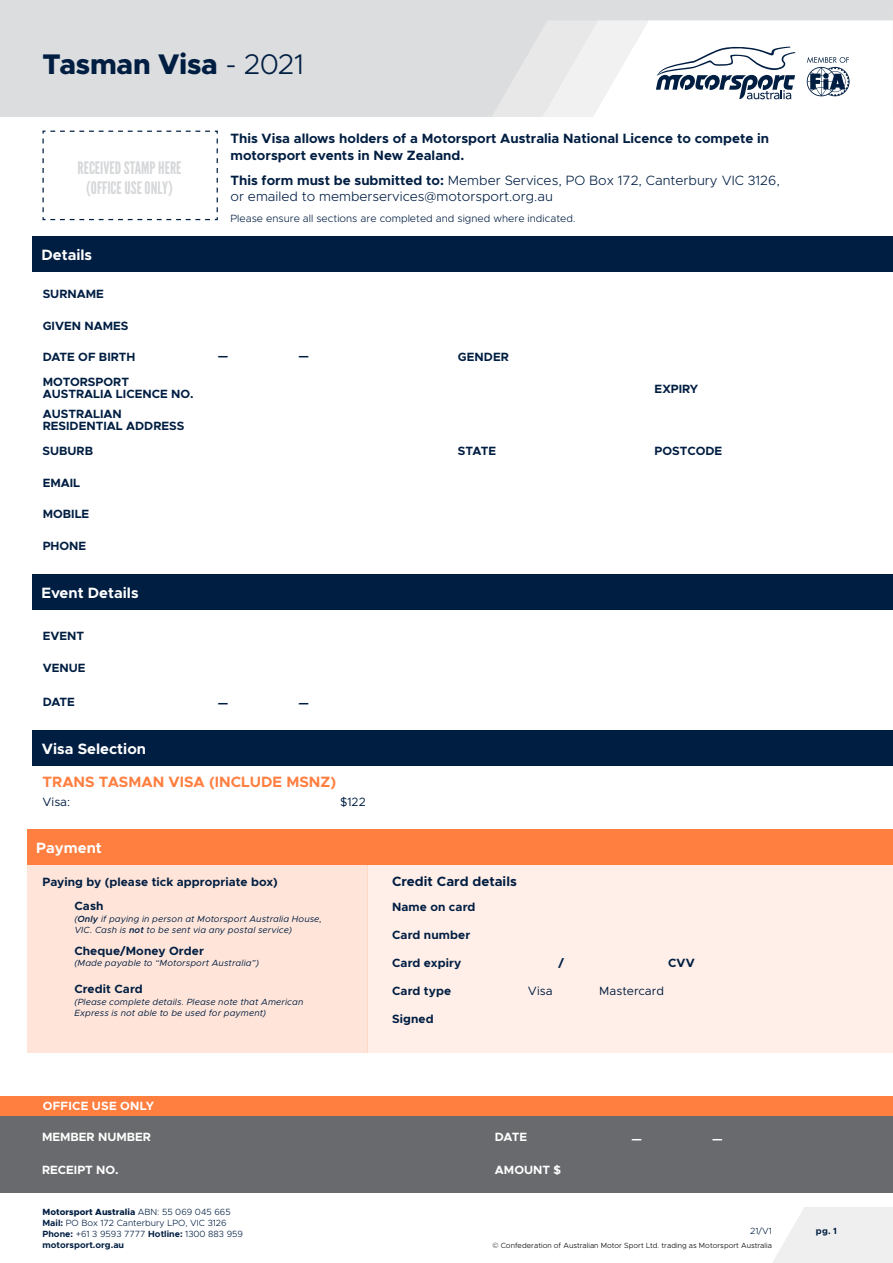
<style>
.page{position:relative;width:893px;height:1263px;background:#fff}
.page>*{position:absolute;margin:0;border:0;box-sizing:border-box;transform-origin:0 0}
.t1{font:800 28.5px "Metropolis";letter-spacing:-.01em;color:#001e42}
.t2{font:17.25px/20.7px "League Gothic";color:#d5d7d9;text-align:center}
.t3{font:700 15px "Metropolis";color:#fff}
.t4{font:700 15px "Metropolis";color:#ff7f41}
.t5{font:700 13.5px/16.2px "Metropolis";color:#001e42}
.t6{font:300 13.5px/16.2px "Metropolis";color:#001e42}
.t7{font:700 12px/12px "Metropolis";color:#001e42}
.t8{font:700 12px "Metropolis";color:#fff}
.t9{font:12px "Metropolis";color:#001e42}
.t10{font:700 12px "Metropolis";letter-spacing:.02em;color:#fff}
.t11{font:300 10.5px "Metropolis";color:#001e42}
.t12{font:italic 9px/11.4px "Metropolis";letter-spacing:.015em;color:#001e42}
.t13{font:300 9px/10.8px "Metropolis";color:#001e42}
.t14{font:700 9px "Metropolis";color:#001e42}
.t15{font:300 7.5px "Metropolis";color:#000}
.s1{font-weight:300}
.s2{font-weight:700}
.s3{font-weight:600}
.s4{font-weight:800}
.s5{font-family:"Montserrat"}
</style>
<div class="page">
<div style="left:0;top:0;width:893px;height:117px;background:#dcddde"></div>
<svg style="left:482px;top:20px;width:411px;height:97px"></svg>
<svg style="left:773px;top:1207px;width:120px;height:56px"></svg>
<div style="left:0;top:1116px;width:893px;height:77px;background:#696a6d"></div>
<div style="left:0;top:1096px;width:893px;height:20px;background:#ff7f41"></div>
<div style="left:32px;top:236px;width:861px;height:36px;background:#001e42"></div>
<div style="left:32px;top:574px;width:861px;height:35px;background:#001e42"></div>
<svg style="left:42px;top:130px;width:176px;height:91px"></svg>
<div style="left:27px;top:853px;width:341px;height:200px;background:#ffe5d9"></div>
<div style="left:368px;top:853px;width:525px;height:200px;background:#ffefe8"></div>
<div style="left:27px;top:829px;width:866px;height:35px;background:#ff7f41"></div>
<div style="left:33px;top:730px;width:860px;height:35px;background:#001e42"></div>
<h1 class="t1" style="left:43px;top:46px;width:263px">Tasman Visa <span class="s1">- 2021</span></h1>
<h2 class="t2" style="left:78px;top:157px;width:106px">RECEIVED STAMP HERE (OFFICE USE ONLY)</h2>
<p class="t3" style="left:41px;top:245px;width:52px">Details</p>
<p class="t7" style="left:43px;top:288px;width:63px">SURNAME</p>
<p class="t7" style="left:43px;top:319px;width:87px">GIVEN NAMES</p>
<p class="t5" style="left:230px;top:131px;width:540px">This Visa allows holders of a Motorsport Australia National Licence to compete in motorsport events in New Zealand.</p>
<p class="t6" style="left:230px;top:172px;width:551px"><span class="s2">This form must be submitted to:</span> Member Services, PO Box 172, Canterbury VIC 3126, or emailed to memberservices@motorsport.org.au</p>
<p class="t11" style="left:230px;top:212px;width:346px">Please ensure all sections are completed and signed where indicated.</p>
<p class="t7" style="left:43px;top:351px;width:94px">DATE OF BIRTH</p>
<p class="t7" style="left:218px;top:349px;width:12px">—</p>
<p class="t7" style="left:43px;top:376px;width:152px">MOTORSPORT<br>AUSTRALIA LICENCE NO.</p>
<p class="t7" style="left:299px;top:349px;width:12px">—</p>
<p class="t7" style="left:458px;top:351px;width:52px">GENDER</p>
<p class="t7" style="left:655px;top:383px;width:45px">EXPIRY</p>
<p class="t7" style="left:43px;top:407px;width:143px">AUSTRALIAN<br>RESIDENTIAL ADDRESS</p>
<p class="t7" style="left:42px;top:445px;width:52px">SUBURB</p>
<p class="t7" style="left:458px;top:445px;width:40px">STATE</p>
<p class="t7" style="left:655px;top:445px;width:69px">POSTCODE</p>
<p class="t7" style="left:43px;top:477px;width:39px">EMAIL</p>
<p class="t7" style="left:43px;top:508px;width:48px">MOBILE</p>
<p class="t7" style="left:43px;top:540px;width:45px">PHONE</p>
<p class="t3" style="left:41px;top:583px;width:99px">Event Details</p>
<p class="t7" style="left:43px;top:630px;width:43px">EVENT</p>
<p class="t7" style="left:43px;top:661px;width:44px">VENUE</p>
<p class="t7" style="left:43px;top:696px;width:34px">DATE</p>
<p class="t3" style="left:42px;top:739px;width:106px">Visa Selection</p>
<p class="t7" style="left:218px;top:696px;width:12px">—</p>
<p class="t7" style="left:299px;top:696px;width:12px">—</p>
<p class="t4" style="left:43px;top:772px;width:295px">TRANS TASMAN VISA (INCLUDE MSNZ)</p>
<p class="t9" style="left:43px;top:794px;width:29px">Visa:</p>
<p class="t9" style="left:340px;top:794px;width:27px">$122</p>
<p class="t3" style="left:36px;top:838px;width:67px">Payment</p>
<p class="t7" style="left:43px;top:875px;width:237px">Paying by (please tick appropriate box)</p>
<p class="t5" style="left:392px;top:873px;width:126px">Credit Card details</p>
<p class="t7" style="left:74px;top:900px;width:31px">Cash</p>
<p class="t12" style="left:74px;top:913px;width:249px">(<span class="s3">Only</span> if paying in person at Motorsport Australia House,<br>VIC. Cash is <span class="s3">not</span> to be sent via any postal service)</p>
<p class="t7" style="left:392px;top:900px;width:85px">Name on card</p>
<p class="t7" style="left:392px;top:928px;width:80px">Card number</p>
<p class="t7" style="left:74px;top:944px;width:131px">Cheque/Money Order</p>
<p class="t12" style="left:74px;top:957px;width:186px">(Made payable to “Motorsport Australia”)</p>
<p class="t7" style="left:74px;top:983px;width:70px">Credit Card</p>
<p class="t12" style="left:74px;top:996px;width:230px">(Please complete details. Please note that American<br>Express is not able to be used for payment)</p>
<p class="t7" style="left:392px;top:957px;width:71px">Card expiry</p>
<p class="t7" style="left:392px;top:984px;width:61px">Card type</p>
<p class="t7" style="left:392px;top:1012px;width:43px">Signed</p>
<p class="t7" style="left:558px;top:957px;width:7px">/</p>
<p class="t7" style="left:668px;top:957px;width:28px">CVV</p>
<p class="t9" style="left:528px;top:983px;width:26px">Visa</p>
<p class="t9" style="left:599px;top:983px;width:66px">Mastercard</p>
<p class="t10" style="left:43px;top:1098px;width:113px">OFFICE USE ONLY</p>
<p class="t8" style="left:42px;top:1130px;width:111px">MEMBER NUMBER</p>
<p class="t8" style="left:495px;top:1130px;width:34px">DATE</p>
<p class="t8" style="left:632px;top:1131px;width:12px">—</p>
<p class="t8" style="left:712px;top:1131px;width:12px">—</p>
<p class="t8" style="left:42px;top:1162px;width:78px">RECEIPT NO.</p>
<p class="t8" style="left:495px;top:1162px;width:68px">AMOUNT $</p>
<p class="t13" style="left:43px;top:1207px;width:202px"><span class="s4">Motorsport Australia</span> ABN: 55 069 045 665<br><span class="s2">Mail:</span> PO Box 172 Canterbury LPO, VIC 3126<br><span class="s2">Phone:</span> +61 3 9593 7777 <span class="s2">Hotline:</span> 1300 883 959 <span class="s2">motorsport.org.au</span></p>
<p class="t13" style="left:750px;top:1225px;width:23px">21/V1</p>
<p class="t15" style="left:493px;top:1240px;width:281px"><span class="s5">©</span> Confederation of Australian Motor Sport Ltd. trading as Motorsport Australia</p>
<p class="t14" style="left:816px;top:1225px;width:23px">pg. 1</p>
</div>
